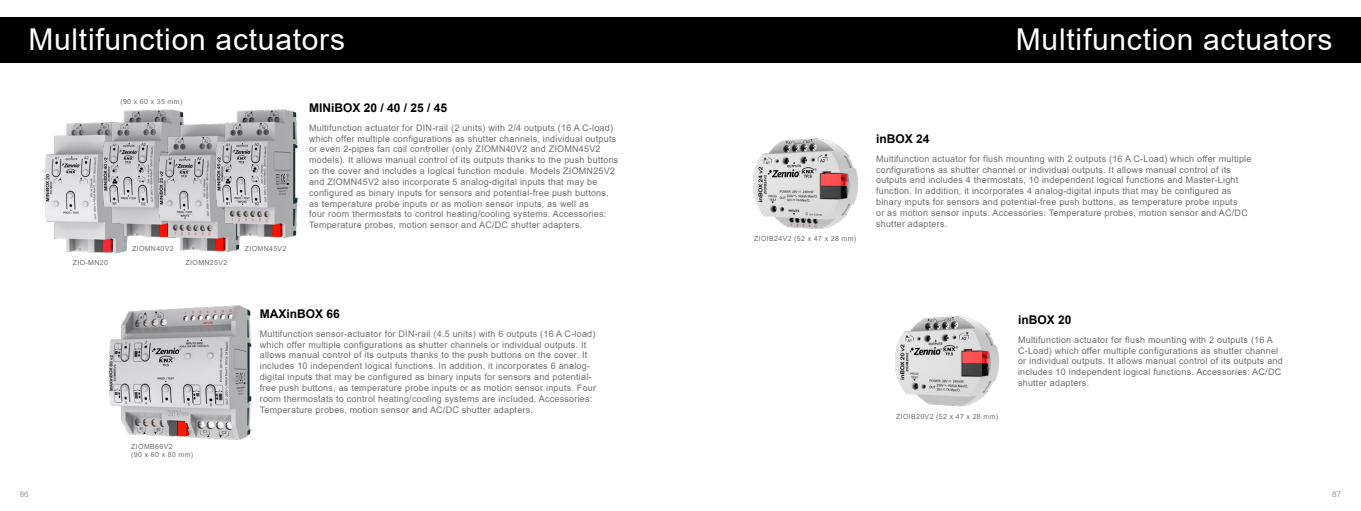
<style>
.page{position:relative;width:1361px;height:511px;background:#fff}
.page>*{position:absolute;margin:0;border:0;box-sizing:border-box;transform-origin:0 0}
.t1{font:30px "Arial";letter-spacing:.025em;color:#fff}
.t2{font:700 12px "Arial";color:#000}
.t3{font:9px/10.8px "Arial";letter-spacing:.025em;color:#706f6f}
.t4{font:8px "Arial";color:#9d9d9c}
.t5{font:7px/8.4px "Arial";letter-spacing:.05em;color:#706f6f}
</style>
<div class="page">
<img style="left:44px;top:123px;width:84px;height:131px">
<img style="left:75px;top:109px;width:109px;height:132px">
<img style="left:108px;top:305px;width:144px;height:135px">
<img style="left:132px;top:119px;width:108px;height:133px">
<img style="left:189px;top:109px;width:109px;height:132px">
<img style="left:895px;top:316px;width:104px;height:91px">
<img style="left:753px;top:138px;width:105px;height:92px">
<div style="left:0;top:17px;width:1361px;height:45px;background:#000"></div>
<h1 class="t1" style="left:28px;top:19px;width:318px">Multifunction actuators</h1>
<p class="t5" style="left:120px;top:97px;width:64px">(90 x 60 x 35 mm)</p>
<p class="t5" style="left:132px;top:244px;width:43px">ZIOMN40V2</p>
<p class="t5" style="left:245px;top:244px;width:43px">ZIOMN45V2</p>
<p class="t5" style="left:73px;top:258px;width:37px">ZIO-MN20</p>
<p class="t5" style="left:186px;top:258px;width:43px">ZIOMN25V2</p>
<h2 class="t2" style="left:309px;top:99px;width:140px">MINiBOX 20 / 40 / 25 / 45</h2>
<p class="t3" style="left:309px;top:122px;width:311px">Multifunction actuator for DIN-rail (2 units) with 2/4 outputs (16 A C-load) which offer multiple configurations as shutter channels, individual outputs or even 2-pipes fan coil controller (only ZIOMN40V2 and ZIOMN45V2 models). It allows manual control of its outputs thanks to the push buttons on the cover and includes a logical function module. Models ZIOMN25V2 and ZIOMN45V2 also incorporate 5 analog-digital inputs that may be configured as binary inputs for sensors and potential-free push buttons, as temperature probe inputs or as motion sensor inputs, as well as<br>four room thermostats to control heating/cooling systems. Accessories:<br>Temperature probes, motion sensor and AC/DC shutter adapters.</p>
<h2 class="t2" style="left:260px;top:305px;width:82px">MAXinBOX 66</h2>
<p class="t5" style="left:131px;top:442px;width:64px">ZIOMB66V2<br>(90 x 60 x 80 mm)</p>
<p class="t3" style="left:260px;top:328px;width:338px">Multifunction sensor-actuator for DIN-rail (4.5 units) with 6 outputs (16 A C-load) which offer multiple configurations as shutter channels or individual outputs. It allows manual control of its outputs thanks to the push buttons on the cover. It includes 10 independent logical functions. In addition, it incorporates 6 analog&shy;digital inputs that may be configured as binary inputs for sensors and potential&shy;free push buttons, as temperature probe inputs or as motion sensor inputs. Four room thermostats to control heating/cooling systems are included. Accessories:<br>Temperature probes, motion sensor and AC/DC shutter adapters.</p>
<h1 class="t1" style="left:1016px;top:19px;width:318px">Multifunction actuators</h1>
<p class="t5" style="left:754px;top:234px;width:104px">ZIOIB24V2 (52 x 47 x 28 mm)</p>
<h2 class="t2" style="left:876px;top:130px;width:55px">inBOX 24</h2>
<p class="t3" style="left:876px;top:153px;width:377px">Multifunction actuator for flush mounting with 2 outputs (16 A C-Load) which offer multiple configurations as shutter channel or individual outputs. It allows manual control of its outputs and includes 4 thermostats, 10 independent logical functions and Master-Light function. In addition, it incorporates 4 analog-digital inputs that may be configured as binary inputs for sensors and potential-free push buttons, as temperature probe inputs<br>or as motion sensor inputs. Accessories: Temperature probes, motion sensor and AC/DC shutter adapters.</p>
<p class="t5" style="left:896px;top:411px;width:104px">ZIOIB20V2 (52 x 47 x 28 mm)</p>
<h2 class="t2" style="left:1018px;top:311px;width:55px">inBOX 20</h2>
<p class="t3" style="left:1018px;top:334px;width:266px">Multifunction actuator for flush mounting with 2 outputs (16 A C-Load) which offer multiple configurations as shutter channel or individual outputs. It allows manual control of its outputs and includes 10 independent logical functions. Accessories: AC/DC shutter adapters.</p>
<p class="t4" style="left:20px;top:488px;width:10px">86</p>
<p class="t4" style="left:1332px;top:488px;width:10px">87</p>
</div>
